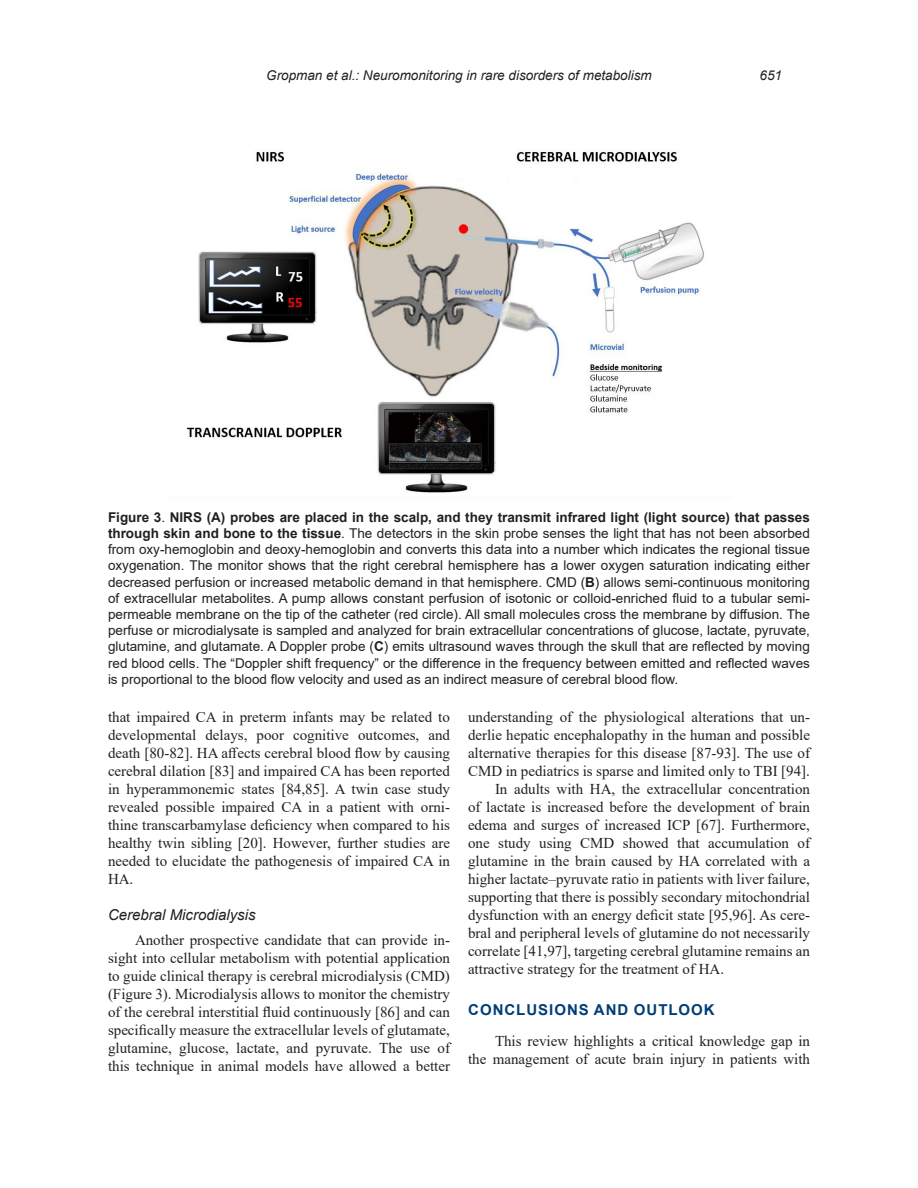
<style>
.page{position:relative;width:918px;height:1188px;background:#fff}
.page>*{position:absolute;margin:0;border:0;box-sizing:border-box;transform-origin:0 0}
.t1{font:15px/18px "Times New Roman";color:#231f20;text-align:justify}
.t2{font:700 15px "Arial";letter-spacing:.065em;color:#003d76}
.t3{font:italic 15px "Arial";color:#231f20}
.t4{font:13.5px/16.2px "Arial";color:#231f20;text-align:justify}
.t5{font:italic 13.5px "Arial";color:#231f20}
.s1{font-weight:700}
</style>
<div class="page">
<img style="left:186px;top:152px;width:518px;height:341px">
<p class="t5" style="left:266px;top:67px;width:387px">Gropman et al.: Neuromonitoring in rare disorders of metabolism</p>
<p class="t5" style="left:760px;top:67px;width:24px">651</p>
<p class="t4" style="left:108px;top:509px;width:703px"><span class="s1">Figure 3</span>. <span class="s1">NIRS (A) probes are placed in the scalp, and they transmit infrared light (light source) that passes through skin and bone to the tissue</span>. The detectors in the skin probe senses the light that has not been absorbed from oxy-hemoglobin and deoxy-hemoglobin and converts this data into a number which indicates the regional tissue oxygenation. The monitor shows that the right cerebral hemisphere has a lower oxygen saturation indicating either decreased perfusion or increased metabolic demand in that hemisphere. CMD (<span class="s1">B</span>) allows semi-continuous monitoring of extracellular metabolites. A pump allows constant perfusion of isotonic or colloid-enriched fluid to a tubular semi&shy;permeable membrane on the tip of the catheter (red circle). All small molecules cross the membrane by diffusion. The perfuse or microdialysate is sampled and analyzed for brain extracellular concentrations of glucose, lactate, pyruvate, glutamine, and glutamate. A Doppler probe (<span class="s1">C</span>) emits ultrasound waves through the skull that are reflected by moving red blood cells. The “Doppler shift frequency” or the difference in the frequency between emitted and reflected waves is proportional to the blood flow velocity and used as an indirect measure of cerebral blood flow.</p>
<p class="t1" style="left:108px;top:708px;width:344px">that impaired CA in preterm infants may be related to developmental delays, poor cognitive outcomes, and death [80-82]. HA affects cerebral blood flow by causing cerebral dilation [83] and impaired CA has been reported in hyperammonemic states [84,85]. A twin case study revealed possible impaired CA in a patient with orni&shy;thine transcarbamylase deficiency when compared to his healthy twin sibling [20]. However, further studies are needed to elucidate the pathogenesis of impaired CA in HA.</p>
<p class="t3" style="left:108px;top:905px;width:149px">Cerebral Microdialysis</p>
<p class="t1" style="left:108px;top:930px;width:344px;text-indent:27px">Another prospective candidate that can provide in&shy;sight into cellular metabolism with potential application to guide clinical therapy is cerebral microdialysis (CMD) (Figure 3). Microdialysis allows to monitor the chemistry of the cerebral interstitial fluid continuously [86] and can specifically measure the extracellular levels of glutamate, glutamine, glucose, lactate, and pyruvate. The use of this technique in animal models have allowed a better</p>
<p class="t1" style="left:468px;top:708px;width:344px">understanding of the physiological alterations that un-</p>
<p class="t1" style="left:468px;top:726px;width:344px">derlie hepatic encephalopathy in the human and possible</p>
<p class="t1" style="left:468px;top:744px;width:344px">alternative therapies for this disease [87-93]. The use of</p>
<p class="t1" style="left:468px;top:762px;width:343px">CMD in pediatrics is sparse and limited only to TBI [94].</p>
<p class="t1" style="left:495px;top:780px;width:317px">In adults with HA, the extracellular concentration</p>
<p class="t1" style="left:468px;top:798px;width:344px">of lactate is increased before the development of brain</p>
<p class="t1" style="left:468px;top:816px;width:344px">edema and surges of increased ICP [67]. Furthermore,</p>
<p class="t1" style="left:468px;top:834px;width:343px">one study using CMD showed that accumulation of</p>
<p class="t1" style="left:468px;top:852px;width:344px">glutamine in the brain caused by HA correlated with a</p>
<p class="t1" style="left:468px;top:870px;width:344px">higher lactate–pyruvate ratio in patients with liver failure,</p>
<p class="t1" style="left:468px;top:888px;width:344px">supporting that there is possibly secondary mitochondrial</p>
<p class="t1" style="left:468px;top:906px;width:344px">dysfunction with an energy deficit state [95,96]. As cere-</p>
<p class="t1" style="left:468px;top:924px;width:344px">bral and peripheral levels of glutamine do not necessarily</p>
<p class="t1" style="left:468px;top:942px;width:344px">correlate [41,97], targeting cerebral glutamine remains an</p>
<p class="t1" style="left:468px;top:960px;width:258px">attractive strategy for the treatment of HA.</p>
<p class="t2" style="left:468px;top:999px;width:248px">CONCLUSIONS AND OUTLOOK</p>
<p class="t1" style="left:468px;top:1032px;width:344px;text-align:right">This review highlights a critical knowledge gap in<br>the management of acute brain injury in patients with</p>
</div>
